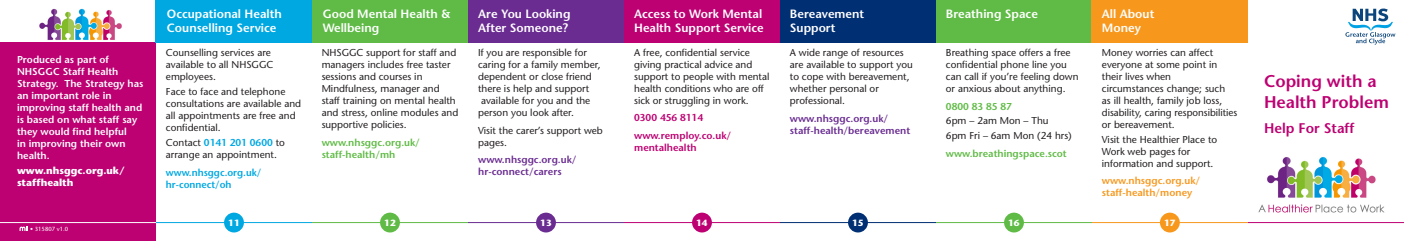
<style>
.page{position:relative;width:1404px;height:241px;background:#fff}
.page>*{position:absolute;margin:0;border:0;box-sizing:border-box;transform-origin:0 0}
.t1{font:600 17px/20.4px "Stone Sans";color:#bd0172}
.t2{font:600 14px "Stone Sans";color:#bd0172}
.Heading{font:600 12px/14.4px "Stone Sans";color:#fff}
.Body_Text{font:10px/12px "Stone Sans";color:#231f20}
.Body_Text-2{font:600 10px/12px "Stone Sans";color:#fff}
.Heading-2{font:10px/12px "Stone Sans";color:#231f20}
.Body_Text-3{font:600 10px/12px "Stone Sans";color:#6a2c91}
.Body_Text-4{font:600 10px/12px "Stone Sans";color:#60bb46}
.Body_Text-5{font:600 10px/12px "Stone Sans";color:#bd0172}
.Body_Text-6{font:600 10px/12px "Stone Sans";color:#f7981d}
.Body_Text-7{font:600 10px/12px "Stone Sans";color:#00a8e2}
.Body_Text-8{font:700 10px/12px "Stone Sans";color:#fff}
.t3{font:700 9px "Stone Sans";color:#fff}
.t4{font:5.9px "Stone Sans";color:#fff}
.s1{font-weight:600;color:#00a8e2}
</style>
<div class="page">
<div style="left:624px;top:0;width:156px;height:43px;background:#bd0172"></div>
<div style="left:0;top:43px;width:156px;height:198px;background:#bd0172"></div>
<hr style="left:156px;top:222px;width:156px;height:1px;background:#00a8e2">
<div style="left:224px;top:213px;width:20px;height:19px;background:#00a8e2;border-radius:50%"></div>
<div style="left:935px;top:0;width:156px;height:43px;background:#60bb46"></div>
<div style="left:780px;top:0;width:155px;height:43px;background:#002f73"></div>
<div style="left:468px;top:0;width:156px;height:43px;background:#6a2c91"></div>
<div style="left:312px;top:0;width:156px;height:43px;background:#60bb46"></div>
<div style="left:156px;top:0;width:156px;height:43px;background:#00a8e2"></div>
<svg style="left:1345px;top:8px;width:50px;height:37px"></svg>
<hr style="left:312px;top:222px;width:156px;height:1px;background:#60bb46">
<div style="left:380px;top:213px;width:20px;height:19px;background:#60bb46;border-radius:50%"></div>
<hr style="left:468px;top:222px;width:156px;height:1px;background:#6a2c91">
<div style="left:536px;top:213px;width:20px;height:19px;background:#6a2c91;border-radius:50%"></div>
<hr style="left:624px;top:222px;width:156px;height:1px;background:#bd0172">
<div style="left:692px;top:213px;width:19px;height:19px;background:#bd0172;border-radius:50%"></div>
<hr style="left:780px;top:222px;width:155px;height:1px;background:#002f73">
<div style="left:848px;top:213px;width:19px;height:19px;background:#002f73;border-radius:50%"></div>
<hr style="left:935px;top:222px;width:156px;height:1px;background:#60bb46">
<div style="left:1003px;top:213px;width:20px;height:19px;background:#60bb46;border-radius:50%"></div>
<img style="left:39px;top:8px;width:83px;height:32px">
<hr style="left:0;top:222px;width:156px;height:1px;background:#fff">
<img style="left:1258px;top:157px;width:126px;height:55px">
<hr style="left:1247px;top:222px;width:156px;height:1px;background:#bd0172">
<div style="left:1091px;top:0;width:156px;height:43px;background:#f7981d"></div>
<hr style="left:1091px;top:222px;width:156px;height:1px;background:#f7981d">
<div style="left:1159px;top:213px;width:20px;height:19px;background:#f7981d;border-radius:50%"></div>
<svg style="left:20px;top:227px;width:7px;height:4px"></svg>
<p class="Body_Text-2" style="left:17px;top:54px;width:128px">Produced as part of<br>NHSGGC Staff Health<br>Strategy. The Strategy has an important role in improving staff health and is based on what staff say they would find helpful<br>in improving their own health.</p>
<p class="Body_Text-8" style="left:17px;top:164px;width:109px">www.nhsggc.org.uk/ staffhealth</p>
<p class="t4" style="left:30px;top:225px;width:40px">• 315807 v1.0</p>
<p class="Heading" style="left:167px;top:7px;width:116px">Occupational Health<br>Counselling Service</p>
<p class="Body_Text" style="left:166px;top:47px;width:109px">Counselling services are available to all NHSGGC employees.</p>
<p class="Body_Text" style="left:166px;top:86px;width:137px">Face to face and telephone consultations are available and all appointments are free and confidential.</p>
<p class="Body_Text" style="left:166px;top:136px;width:120px">Contact <span class="s1">0141 201 0600</span> to arrange an appointment.</p>
<p class="Body_Text-7" style="left:166px;top:166px;width:97px">www.nhsggc.org.uk/ hr-connect/oh</p>
<p class="Heading" style="left:322px;top:7px;width:129px">Good Mental Health &amp;<br>Wellbeing</p>
<p class="Body_Text" style="left:321px;top:46px;width:138px">NHSGGC support for staff and managers includes free taster sessions and courses in<br>Mindfulness, manager and staff training on mental health and stress, online modules and supportive policies.</p>
<p class="Body_Text-4" style="left:321px;top:136px;width:100px">www.nhsggc.org.uk/ staff-health/mh</p>
<p class="Heading" style="left:478px;top:7px;width:94px">Are You Looking<br>After Someone?</p>
<p class="Heading" style="left:634px;top:6px;width:131px">Access to Work Mental<br>Health Support Service</p>
<p class="Body_Text" style="left:634px;top:46px;width:137px">A free, confidential service giving practical advice and support to people with mental health conditions who are off sick or struggling in work.</p>
<p class="Body_Text-5" style="left:634px;top:112px;width:70px">0300 456 8114</p>
<p class="Body_Text-5" style="left:634px;top:130px;width:98px">www.remploy.co.uk/ mentalhealth</p>
<p class="Body_Text" style="left:478px;top:46px;width:124px">If you are responsible for caring for a family member, dependent or close friend there is help and support available for you and the person you look after.</p>
<p class="Body_Text" style="left:478px;top:124px;width:126px">Visit the carer’s support web pages.</p>
<p class="Body_Text-3" style="left:478px;top:154px;width:100px">www.nhsggc.org.uk/ hr-connect/carers</p>
<p class="Heading" style="left:789px;top:6px;width:76px">Bereavement<br>Support</p>
<p class="Heading-2" style="left:789px;top:47px;width:124px">A wide range of resources are available to support you to cope with bereavement, whether personal or professional.</p>
<p class="Body_Text-3" style="left:789px;top:112px;width:122px">www.nhsggc.org.uk/ staff-health/bereavement</p>
<p class="Heading" style="left:945px;top:6px;width:93px">Breathing Space</p>
<p class="Body_Text" style="left:945px;top:46px;width:134px">Breathing space offers a free confidential phone line you can call if you’re feeling down or anxious about anything.</p>
<p class="Body_Text-4" style="left:945px;top:100px;width:68px">0800 83 85 87</p>
<p class="Body_Text" style="left:945px;top:115px;width:104px">6pm – 2am Mon – Thu</p>
<p class="Body_Text" style="left:945px;top:130px;width:127px">6pm Fri – 6am Mon (24 hrs)</p>
<p class="Body_Text-4" style="left:945px;top:147px;width:122px">www.breathingspace.scot</p>
<p class="t3" style="left:228px;top:217px;width:13px">11</p>
<p class="t3" style="left:384px;top:217px;width:13px">12</p>
<p class="t3" style="left:540px;top:217px;width:13px">13</p>
<p class="t3" style="left:696px;top:217px;width:13px">14</p>
<p class="t3" style="left:852px;top:217px;width:13px">15</p>
<p class="t3" style="left:1008px;top:217px;width:13px">16</p>
<p class="Heading" style="left:1101px;top:6px;width:54px">All About<br>Money</p>
<p class="Body_Text" style="left:1101px;top:46px;width:137px">Money worries can affect everyone at some point in their lives when<br>circumstances change; such<br>as ill health, family job loss, disability, caring responsibilities or bereavement.</p>
<p class="Body_Text" style="left:1101px;top:133px;width:117px">Visit the Healthier Place to<br>Work web pages for information and support.</p>
<p class="Body_Text-6" style="left:1101px;top:175px;width:100px">www.nhsggc.org.uk/ staff-health/money</p>
<p class="t3" style="left:1163px;top:217px;width:13px">17</p>
<p class="t1" style="left:1263px;top:71px;width:126px">Coping with a<br>Health Problem</p>
<p class="t2" style="left:1263px;top:120px;width:92px">Help For Staff</p>
</div>
